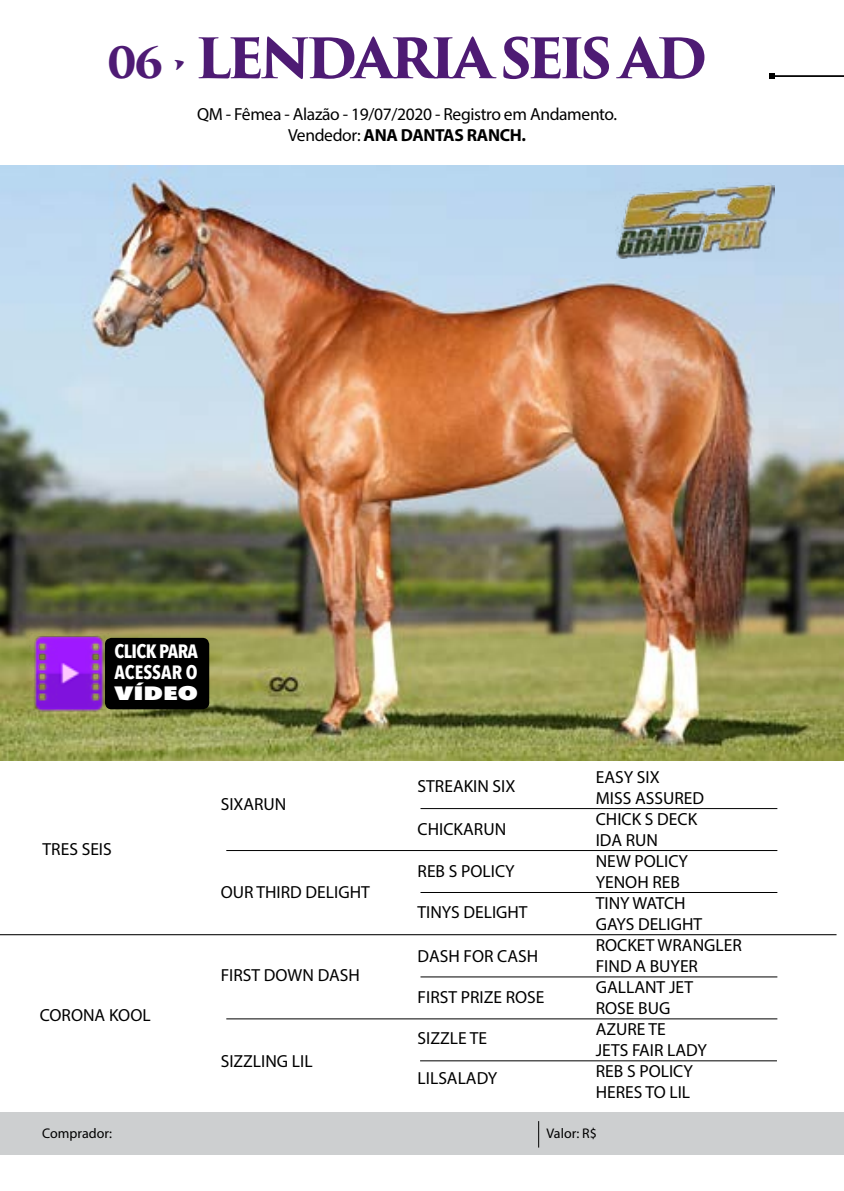
<style>
.page{position:relative;width:844px;height:1191px;background:#fff}
.page>*{position:absolute;margin:0;border:0;box-sizing:border-box;transform-origin:0 0}
.t1{font:700 54.25px "Trajan Pro 3";letter-spacing:-.08em;color:#4e1b74}
.t2{font:700 19.25px/20.7px "Avenir Next Condensed";letter-spacing:-.03em;color:#fff}
.t3{font:800 19.25px "Avenir Next Condensed";color:#fff;scale:1.63 1}
.t4{font:17.5px/21px "Myriad Pro";color:#000}
.t5{font:17.5px/21px "Myriad Pro";letter-spacing:-.02em;color:#000;text-align:center}
.t6{font:14px "Myriad Pro";color:#000}
.s1{font-size:42px}
.s2{font-weight:700}
</style>
<div class="page">
<hr style="left:0;top:934px;width:836px;height:1px;background:#000">
<hr style="left:226px;top:850px;width:551px;height:1px;background:#000">
<hr style="left:420px;top:808px;width:357px;height:1px;background:#000">
<hr style="left:420px;top:892px;width:357px;height:1px;background:#000">
<hr style="left:420px;top:976px;width:357px;height:1px;background:#000">
<hr style="left:420px;top:1060px;width:356px;height:1px;background:#000">
<hr style="left:226px;top:1018px;width:551px;height:1px;background:#000">
<hr style="left:774px;top:75px;width:69px;height:2px;background:#000">
<svg style="left:769px;top:73px;width:5px;height:6px"></svg>
<img style="left:0;top:165px;width:842px;height:596px">
<div style="left:0;top:1112px;width:843px;height:43px;background:#cdcfd0"></div>
<svg style="left:538px;top:1121px;width:1px;height:26px"></svg>
<img style="left:30px;top:634px;width:78px;height:78px">
<div style="left:105px;top:638px;width:104px;height:71px;background:#000;border-radius:7px"></div>
<img style="left:615px;top:182px;width:159px;height:76px">
<h1 class="t1" style="left:107px;top:18px;width:602px"><span class="s1">06 •</span> LENDARIA SEIS AD</h1>
<p class="t5" style="left:197px;top:103px;width:421px">QM - Fêmea - Alazão - 19/07/2020 - Registro em Andamento.<br>Vendedor: <span class="s2">ANA DANTAS RANCH.</span></p>
<p class="t2" style="left:114px;top:641px;width:85px">CLICK PARA<br>ACESSAR O</p>
<p class="t3" style="left:114px;top:681px;width:53px">VÍDEO</p>
<p class="t4" style="left:43px;top:838px;width:71px">TRES SEIS</p>
<p class="t4" style="left:40px;top:1004px;width:112px">CORONA KOOL</p>
<p class="t4" style="left:221px;top:793px;width:67px">SIXARUN</p>
<p class="t4" style="left:221px;top:881px;width:150px">OUR THIRD DELIGHT</p>
<p class="t4" style="left:221px;top:964px;width:141px">FIRST DOWN DASH</p>
<p class="t4" style="left:221px;top:1050px;width:93px">SIZZLING LIL</p>
<p class="t4" style="left:417px;top:775px;width:99px">STREAKIN SIX</p>
<p class="t4" style="left:417px;top:818px;width:90px">CHICKARUN</p>
<p class="t4" style="left:417px;top:860px;width:99px">REB S POLICY</p>
<p class="t4" style="left:417px;top:901px;width:111px">TINYS DELIGHT</p>
<p class="t4" style="left:417px;top:945px;width:122px">DASH FOR CASH</p>
<p class="t4" style="left:417px;top:986px;width:128px">FIRST PRIZE ROSE</p>
<p class="t4" style="left:417px;top:1027px;width:71px">SIZZLE TE</p>
<p class="t4" style="left:417px;top:1067px;width:81px">LILSALADY</p>
<p class="t4" style="left:595px;top:766px;width:147px">EASY SIX<br>MISS ASSURED<br>CHICK S DECK<br>IDA RUN<br>NEW POLICY<br>YENOH REB<br>TINY WATCH<br>GAYS DELIGHT<br>ROCKET WRANGLER<br>FIND A BUYER<br>GALLANT JET<br>ROSE BUG<br>AZURE TE<br>JETS FAIR LADY<br>REB S POLICY<br>HERES TO LIL</p>
<p class="t6" style="left:42px;top:1124px;width:71px">Comprador:</p>
<p class="t6" style="left:546px;top:1124px;width:52px">Valor: R$</p>
</div>
